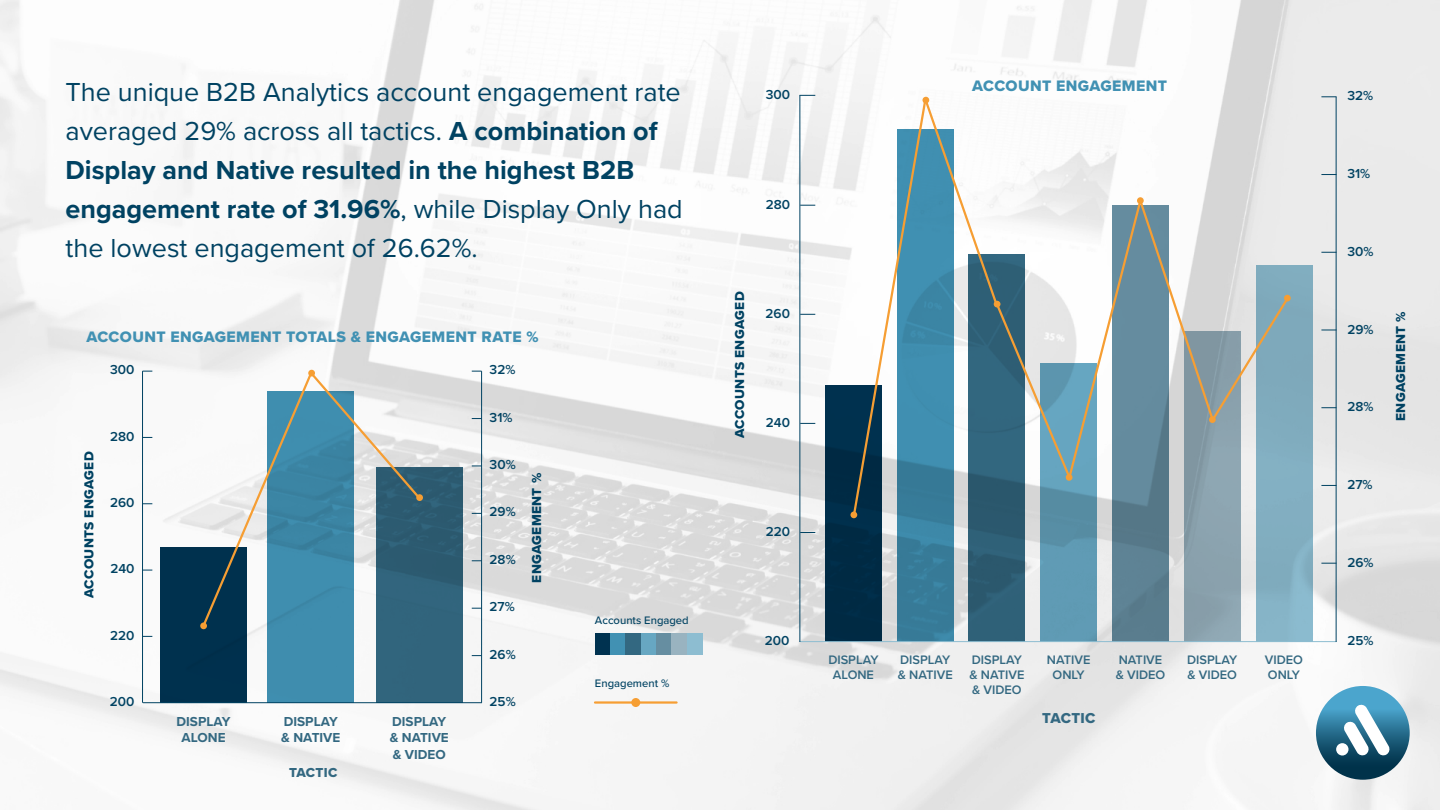
<style>
.page{position:relative;width:1440px;height:810px;background:#fff}
.page>*{position:absolute;margin:0;border:0;box-sizing:border-box;transform-origin:0 0}
.t1{font:27px/39px "Proxima Nova";color:#004262}
.t2{font:15.75px "Proxima Nova Extrabld";letter-spacing:.025em;color:#4191b3}
.t3{font:14.92px "Proxima Nova Extrabld";letter-spacing:.025em;color:#336881}
.t4{font:600 13.5px "Proxima Nova";color:#004262}
.t5{font:13.5px "Proxima Nova Extrabld";letter-spacing:.025em;color:#004262}
.t6{font:700 13.5px/16.2px "Proxima Nova";color:#336881}
.t7{font:13.5px "Proxima Nova Extrabld";letter-spacing:.025em;color:#336881}
.t8{font:600 12.75px/15.3px "Proxima Nova";color:#336881}
.t9{font:500 11.25px "Proxima Nova";color:#004262}
.s1{font-weight:700}
</style>
<div class="page">
<img style="left:0;top:0;width:1440px;height:810px">
<svg style="left:1316px;top:686px;width:94px;height:94px;background:#276b8a"></svg>
<svg style="left:1336px;top:704px;width:54px;height:52px"></svg>
<svg style="left:801px;top:532px;width:14px;height:1px"></svg>
<svg style="left:801px;top:423px;width:14px;height:1px"></svg>
<svg style="left:801px;top:314px;width:14px;height:1px"></svg>
<svg style="left:801px;top:205px;width:14px;height:1px"></svg>
<svg style="left:801px;top:95px;width:14px;height:1px"></svg>
<div style="left:825px;top:385px;width:57px;height:257px;background:#002a44"></div>
<svg style="left:897px;top:518px;width:57px;height:123px;background:#387d9b"></svg>
<div style="left:969px;top:254px;width:56px;height:388px;background:#2f6178"></div>
<svg style="left:1040px;top:518px;width:57px;height:123px;background:#5d98b1"></svg>
<div style="left:1112px;top:205px;width:57px;height:437px;background:#597c8d"></div>
<div style="left:1184px;top:331px;width:57px;height:311px;background:#8aa2ad"></div>
<div style="left:1256px;top:265px;width:56px;height:377px;background:linear-gradient(to right,#83b0c2,#82aec1)"></div>
<svg style="left:1321px;top:563px;width:15px;height:1px"></svg>
<svg style="left:1321px;top:485px;width:15px;height:1px"></svg>
<svg style="left:1321px;top:407px;width:15px;height:1px"></svg>
<svg style="left:1321px;top:330px;width:15px;height:1px"></svg>
<svg style="left:1321px;top:252px;width:15px;height:1px"></svg>
<svg style="left:1321px;top:174px;width:15px;height:1px"></svg>
<svg style="left:1321px;top:96px;width:16px;height:1px"></svg>
<hr style="left:799px;top:641px;width:538px;height:1px;background:#8dbdd1">
<hr style="left:1336px;top:97px;width:1px;height:545px;background:#004262">
<hr style="left:800px;top:95px;width:1px;height:547px;background:#004262">
<hr style="left:595px;top:701px;width:82px;height:3px;background:#f69e33">
<div style="left:595px;top:633px;width:15px;height:22px;background:#003250"></div>
<div style="left:610px;top:633px;width:16px;height:22px;background:#4191b3"></div>
<div style="left:626px;top:633px;width:15px;height:22px;background:#336881"></div>
<div style="left:641px;top:633px;width:15px;height:22px;background:#67a7c2"></div>
<div style="left:656px;top:633px;width:16px;height:22px;background:#668ea1"></div>
<div style="left:672px;top:633px;width:15px;height:22px;background:#99b3c0"></div>
<div style="left:687px;top:633px;width:16px;height:22px;background:#8dbdd1"></div>
<hr style="left:142px;top:371px;width:1px;height:332px;background:#004262">
<div style="left:160px;top:547px;width:87px;height:156px;background:#003250"></div>
<div style="left:267px;top:391px;width:87px;height:312px;background:#4191b3"></div>
<div style="left:376px;top:467px;width:87px;height:236px;background:linear-gradient(to right,#32667f,#2e5e75)"></div>
<hr style="left:143px;top:702px;width:339px;height:1px;background:#004262">
<hr style="left:481px;top:371px;width:1px;height:332px;background:#004262">
<svg style="left:201px;top:370px;width:221px;height:258px"></svg>
<div style="left:200px;top:622px;width:7px;height:7px;background:#f69e33;border-radius:50%"></div>
<div style="left:308px;top:370px;width:7px;height:6px;background:#f69e33;border-radius:50%"></div>
<div style="left:416px;top:494px;width:7px;height:7px;background:#f69e33;border-radius:50%"></div>
<svg style="left:851px;top:96px;width:439px;height:422px"></svg>
<div style="left:1137px;top:197px;width:7px;height:7px;background:#f69e33;border-radius:50%"></div>
<div style="left:1284px;top:295px;width:7px;height:7px;background:#f69e33;border-radius:50%"></div>
<div style="left:1209px;top:416px;width:7px;height:7px;background:#f69e33;border-radius:50%"></div>
<div style="left:850px;top:512px;width:7px;height:6px;background:#f69e33;border-radius:50%"></div>
<div style="left:922px;top:97px;width:7px;height:7px;background:#f69e33;border-radius:50%"></div>
<div style="left:631px;top:698px;width:9px;height:9px;background:#f69e33;border-radius:50%"></div>
<p class="t1" style="left:65px;top:72px;width:619px">The unique B2B Analytics account engagement rate averaged 29% across all tactics. <span class="s1">A combination of Display and Native resulted in the highest B2B engagement rate of 31.96%</span>, while Display Only had the lowest engagement of 26.62%.</p>
<p class="t2" style="left:972px;top:74px;width:196px">ACCOUNT ENGAGEMENT</p>
<p class="t4" style="left:766px;top:84px;width:26px">300</p>
<p class="t4" style="left:766px;top:194px;width:26px">280</p>
<p class="t2" style="left:86px;top:325px;width:454px">ACCOUNT ENGAGEMENT TOTALS &amp; ENGAGEMENT RATE %</p>
<p class="t4" style="left:110px;top:360px;width:26px">300</p>
<p class="t5" style="left:79px;top:598px;width:148px;rotate:-90deg">ACCOUNTS ENGAGED</p>
<p class="t4" style="left:110px;top:426px;width:26px">280</p>
<p class="t4" style="left:110px;top:492px;width:26px">260</p>
<p class="t4" style="left:110px;top:559px;width:26px">240</p>
<p class="t4" style="left:110px;top:625px;width:26px">220</p>
<p class="t4" style="left:110px;top:691px;width:26px">200</p>
<p class="t6" style="left:177px;top:713px;width:56px;text-align:center">DISPLAY<br>ALONE</p>
<p class="t6" style="left:281px;top:713px;width:61px">DISPLAY &amp; NATIVE</p>
<p class="t7" style="left:289px;top:763px;width:50px">TACTIC</p>
<p class="t6" style="left:390px;top:713px;width:61px">DISPLAY &amp; NATIVE &amp; VIDEO</p>
<p class="t4" style="left:490px;top:360px;width:27px">32%</p>
<p class="t4" style="left:490px;top:407px;width:24px">31%</p>
<p class="t4" style="left:490px;top:454px;width:28px">30%</p>
<p class="t4" style="left:490px;top:502px;width:28px">29%</p>
<p class="t4" style="left:490px;top:549px;width:28px">28%</p>
<p class="t4" style="left:490px;top:597px;width:27px">27%</p>
<p class="t4" style="left:490px;top:644px;width:28px">26%</p>
<p class="t4" style="left:490px;top:691px;width:28px">25%</p>
<p class="t5" style="left:527px;top:583px;width:111px;rotate:-90deg">ENGAGEMENT %</p>
<p class="t9" style="left:595px;top:611px;width:95px">Accounts Engaged</p>
<p class="t9" style="left:595px;top:675px;width:76px">Engagement %</p>
<p class="t5" style="left:730px;top:438px;width:148px;rotate:-90deg">ACCOUNTS ENGAGED</p>
<p class="t4" style="left:766px;top:303px;width:26px">260</p>
<p class="t4" style="left:766px;top:412px;width:26px">240</p>
<p class="t4" style="left:766px;top:521px;width:26px">220</p>
<p class="t4" style="left:765px;top:631px;width:26px">200</p>
<p class="t8" style="left:828px;top:651px;width:52px;text-align:center">DISPLAY<br>ALONE</p>
<p class="t8" style="left:898px;top:651px;width:57px">DISPLAY &amp; NATIVE</p>
<p class="t8" style="left:969px;top:651px;width:57px">DISPLAY &amp; NATIVE &amp; VIDEO</p>
<p class="t8" style="left:1047px;top:651px;width:45px;text-align:center">NATIVE<br>ONLY</p>
<p class="t3" style="left:1042px;top:706px;width:55px">TACTIC</p>
<p class="t8" style="left:1116px;top:651px;width:51px">NATIVE &amp; VIDEO</p>
<p class="t8" style="left:1187px;top:651px;width:52px">DISPLAY &amp; VIDEO</p>
<p class="t8" style="left:1265px;top:651px;width:40px">VIDEO<br>ONLY</p>
<p class="t4" style="left:1347px;top:86px;width:27px">32%</p>
<p class="t4" style="left:1347px;top:163px;width:24px">31%</p>
<p class="t4" style="left:1347px;top:241px;width:28px">30%</p>
<p class="t4" style="left:1347px;top:319px;width:28px">29%</p>
<p class="t4" style="left:1347px;top:397px;width:28px">28%</p>
<p class="t5" style="left:1391px;top:421px;width:111px;rotate:-90deg">ENGAGEMENT %</p>
<p class="t4" style="left:1347px;top:474px;width:27px">27%</p>
<p class="t4" style="left:1347px;top:552px;width:28px">26%</p>
<p class="t4" style="left:1347px;top:631px;width:28px">25%</p>
</div>
